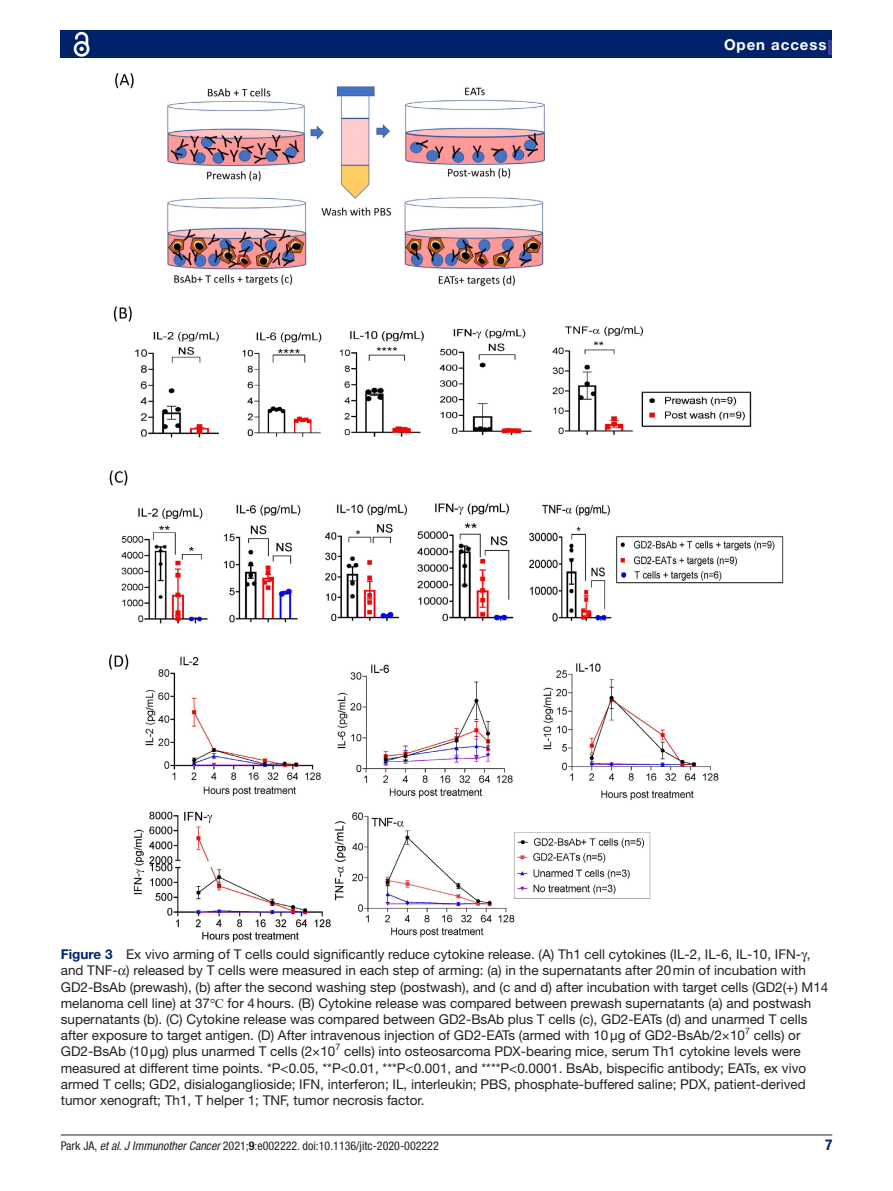
<style>
.page{position:relative;width:893px;height:1191px;background:#fff}
.page>*{position:absolute;margin:0;border:0;box-sizing:border-box;transform-origin:0 0}
.t1{font:700 15px "Helvetica Neue LT Std";letter-spacing:.065em;color:#fff}
.t2{font:700 condensed 15px "Helvetica Neue LT Std";color:#00226b}
.t3{font:13.5px/16.2px "Helvetica Neue LT Std";color:#231f20}
.t4{font:condensed 12px "Helvetica Neue LT Std";color:#231f20}
.t5{font:9px "Helvetica Neue LT Std";color:#231f20}
.s1{font-weight:700;color:#00226b}
.s2{font-family:"Times New Roman"}
.s3{font-style:italic}
.s4{font-weight:700}
</style>
<div class="page">
<hr style="left:61px;top:1134px;width:771px;height:1px;background:#231f20">
<div style="left:61px;top:31px;width:771px;height:27px;background:#00226b"></div>
<hr style="left:828px;top:40px;width:4px;height:15px;background:#414099">
<svg style="left:73px;top:31px;width:17px;height:26px"></svg>
<img style="left:110px;top:73px;width:673px;height:868px">
<p class="t1" style="left:724px;top:35px;width:104px">Open access</p>
<p class="t3" style="left:61px;top:946px;width:769px"><span class="s1">Figure 3</span> Ex vivo arming of T cells could significantly reduce cytokine release. (A) Th1 cell cytokines (IL-2, IL-6, IL-10, IFN- , and TNF- ) released by T cells were measured in each step of arming: (a) in the supernatants after 20min of incubation with GD2-BsAb (prewash), (b) after the second washing step (postwash), and (c and d) after incubation with target cells (GD2(+) M14 melanoma cell line) at 37<span class="s2">℃</span> for 4hours. (B) Cytokine release was compared between prewash supernatants (a) and postwash supernatants (b). (C) Cytokine release was compared between GD2-BsAb plus T cells (c), GD2-EATs (d) and unarmed T cells after exposure to target antigen. (D) After intravenous injection of GD2-EATs (armed with 10µg of GD2-BsAb/2×10<sup>7</sup> cells) or GD2-BsAb (10µg) plus unarmed T cells (2×10</p>
<p class="t5" style="left:335px;top:1041px;width:6px">7</p>
<p class="t3" style="left:61px;top:1043px;width:747px;text-indent:283px">cells) into osteosarcoma PDX-bearing mice, serum Th1 cytokine levels were measured at different time points. *P&lt;0.05, **P&lt;0.01, ***P&lt;0.001, and ****P&lt;0.0001. BsAb, bispecific antibody; EATs, ex vivo armed T cells; GD2, disialoganglioside; IFN, interferon; IL, interleukin; PBS, phosphate-buffered saline; PDX, patient-derived tumor xenograft; Th1, T helper 1; TNF, tumor necrosis factor.</p>
<p class="t4" style="left:61px;top:1138px;width:380px">Park JA, <span class="s3">et al</span>. <span class="s3">J Immunother Cancer</span> 2021;<span class="s4">9</span>:e002222. doi:10.1136/jitc-2020-002222</p>
<p class="t2" style="left:825px;top:1135px;width:9px">7</p>
</div>
